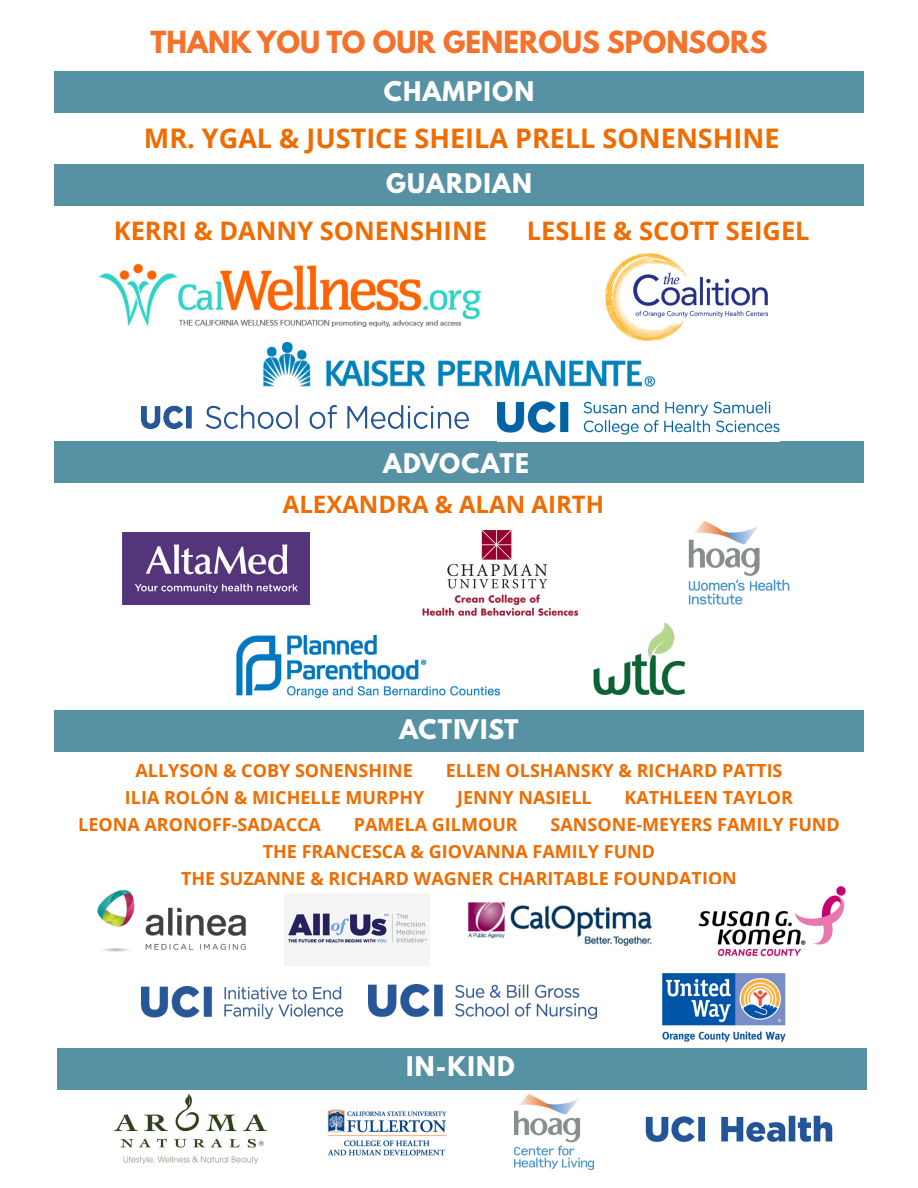
<style>
.page{position:relative;width:918px;height:1188px;background:#fff}
.page>*{position:absolute;margin:0;border:0;box-sizing:border-box;transform-origin:0 0}
.t1{font:700 27px "Open Sans";color:#ef6c00}
.t2{font:700 27px "League Spartan";color:#f4722b}
.t3{font:700 25.5px "Open Sans";color:#ef6c00}
.t4{font:700 24px "League Spartan";letter-spacing:.05em;color:#fff}
.t5{font:700 24px "Open Sans";color:#ef6c00}
.t6{font:700 24px "League Spartan";letter-spacing:.03em;color:#fff}
.t7{font:700 18px "Open Sans";color:#ef6c00}
</style>
<div class="page">
<img style="left:327px;top:1109px;width:120px;height:47px">
<div style="left:54px;top:71px;width:810px;height:42px;background:#5691a4"></div>
<div style="left:54px;top:165px;width:810px;height:41px;background:#5691a4"></div>
<div style="left:54px;top:441px;width:810px;height:42px;background:#5691a4"></div>
<div style="left:54px;top:710px;width:810px;height:42px;background:#5691a4"></div>
<img style="left:99px;top:264px;width:382px;height:64px">
<img style="left:605px;top:253px;width:163px;height:88px">
<img style="left:497px;top:401px;width:282px;height:34px">
<img style="left:122px;top:532px;width:188px;height:73px">
<img style="left:422px;top:530px;width:157px;height:86px">
<img style="left:593px;top:623px;width:93px;height:73px">
<img style="left:97px;top:890px;width:150px;height:62px">
<img style="left:287px;top:913px;width:141px;height:30px">
<img style="left:469px;top:903px;width:182px;height:42px">
<img style="left:698px;top:886px;width:148px;height:71px">
<img style="left:141px;top:987px;width:202px;height:32px">
<img style="left:368px;top:985px;width:229px;height:34px">
<img style="left:662px;top:973px;width:124px;height:69px">
<img style="left:237px;top:636px;width:263px;height:62px">
<img style="left:688px;top:520px;width:102px;height:85px">
<img style="left:141px;top:406px;width:328px;height:22px">
<img style="left:263px;top:342px;width:392px;height:45px">
<img style="left:514px;top:1094px;width:79px;height:76px">
<div style="left:57px;top:1048px;width:810px;height:42px;background:#5691a4"></div>
<img style="left:645px;top:1115px;width:188px;height:28px">
<img style="left:114px;top:1094px;width:153px;height:70px">
<p class="t2" style="left:150px;top:21px;width:619px">THANK YOU TO OUR GENEROUS SPONSORS</p>
<p class="t4" style="left:384px;top:73px;width:152px">CHAMPION</p>
<p class="t1" style="left:144px;top:120px;width:637px">MR. YGAL &amp; JUSTICE SHEILA PRELL SONENSHINE</p>
<p class="t4" style="left:386px;top:165px;width:147px">GUARDIAN</p>
<p class="t3" style="left:114px;top:213px;width:375px">KERRI &amp; DANNY SONENSHINE</p>
<p class="t3" style="left:527px;top:213px;width:284px">LESLIE &amp; SCOTT SEIGEL</p>
<p class="t4" style="left:383px;top:444px;width:147px">ADVOCATE</p>
<p class="t5" style="left:283px;top:487px;width:323px">ALEXANDRA &amp; ALAN AIRTH</p>
<p class="t6" style="left:399px;top:710px;width:121px">ACTIVIST</p>
<p class="t7" style="left:135px;top:758px;width:279px">ALLYSON &amp; COBY SONENSHINE</p>
<p class="t7" style="left:446px;top:758px;width:338px">ELLEN OLSHANSKY &amp; RICHARD PATTIS</p>
<p class="t7" style="left:125px;top:785px;width:301px">ILIA ROLÓN &amp; MICHELLE MURPHY</p>
<p class="t7" style="left:457px;top:785px;width:136px">JENNY NASIELL</p>
<p class="t7" style="left:625px;top:785px;width:170px">KATHLEEN TAYLOR</p>
<p class="t7" style="left:78px;top:812px;width:244px">LEONA ARONOFF-SADACCA</p>
<p class="t7" style="left:354px;top:812px;width:165px">PAMELA GILMOUR</p>
<p class="t7" style="left:551px;top:812px;width:291px">SANSONE-MEYERS FAMILY FUND</p>
<p class="t7" style="left:263px;top:839px;width:394px">THE FRANCESCA &amp; GIOVANNA FAMILY FUND</p>
<p class="t7" style="left:181px;top:866px;width:557px">THE SUZANNE &amp; RICHARD WAGNER CHARITABLE FOUNDATION</p>
<p class="t4" style="left:406px;top:1048px;width:110px">IN-KIND</p>
</div>
